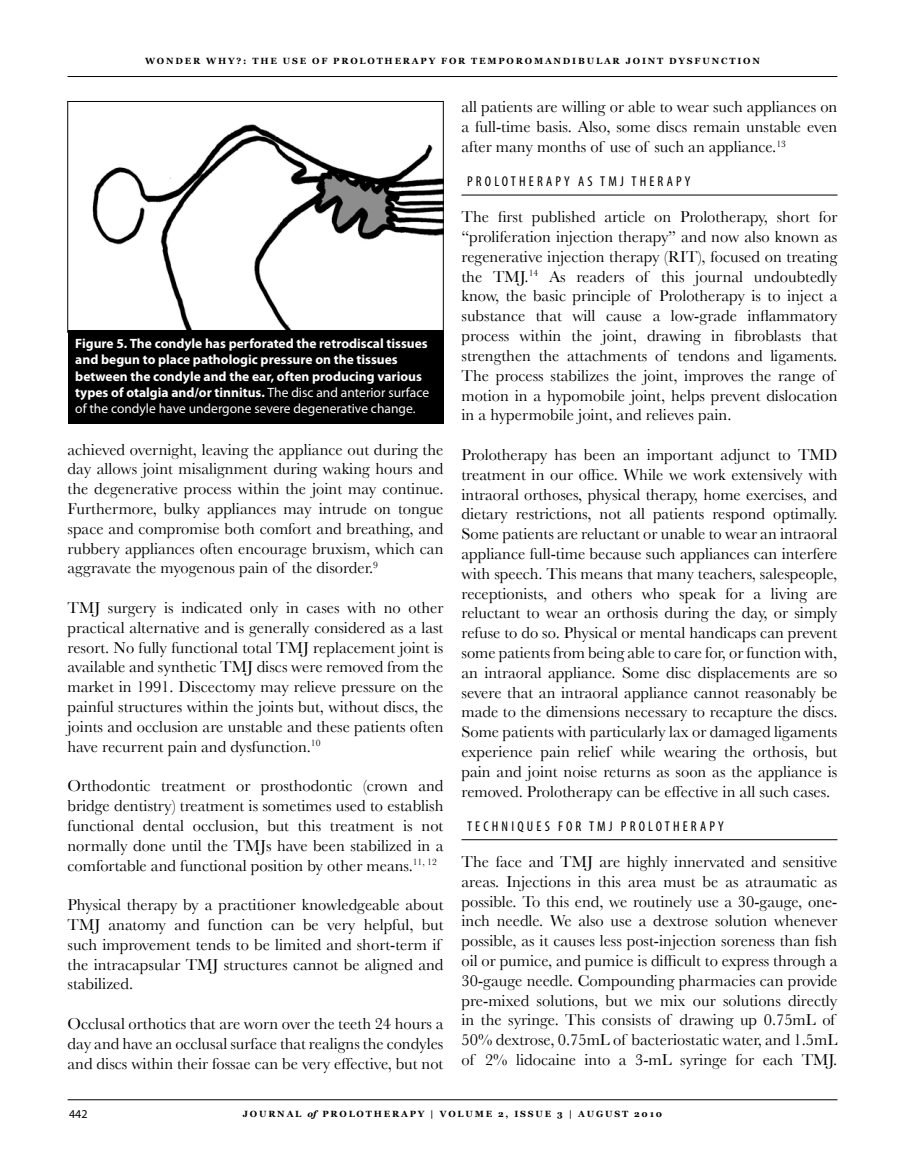
<style>
.page{position:relative;width:905px;height:1175px;background:#fff}
.page>*{position:absolute;margin:0;border:0;box-sizing:border-box;transform-origin:0 0}
.t1{font:16.5px/19.8px "Baskerville";color:#000;text-align:justify}
.t2{font:condensed 14.25px "Myriad Pro";letter-spacing:.22em;color:#000}
.t3{font:700 13.5px/16.2px "Myriad Pro";color:#fff}
.t4{font:12px "Myriad Pro";color:#000}
.t5{font:700 9px "Georgia";letter-spacing:.2em;color:#000}
.s1{font-weight:400}
.s2{font-style:italic}
</style>
<div class="page">
<hr style="left:68px;top:76px;width:769px;height:1px;background:#000">
<hr style="left:68px;top:1099px;width:769px;height:1px;background:#000">
<hr style="left:461px;top:195px;width:376px;height:1px;background:#000">
<hr style="left:461px;top:839px;width:376px;height:1px;background:#000">
<img style="left:92px;top:124px;width:349px;height:206px">
<div style="left:68px;top:330px;width:375px;height:94px;background:#000"></div>
<p class="t5" style="left:145px;top:56px;width:616px">WONDER WHY?: THE USE OF PROLOTHERAPY FOR TEMPOROMANDIBULAR JOINT DYSFUNCTION</p>
<p class="t3" style="left:75px;top:335px;width:355px">Figure 5. The condyle has perforated the retrodiscal tissues and begun to place pathologic pressure on the tissues between the condyle and the ear, often producing various types of otalgia and/or tinnitus. <span class="s1">The disc and anterior surface of the condyle have undergone severe degenerative change.</span></p>
<p class="t1" style="left:68px;top:439px;width:377px">achieved overnight, leaving the appliance out during the day allows joint misalignment during waking hours and the degenerative process within the joint may continue.<br>Furthermore, bulky appliances may intrude on tongue space and compromise both comfort and breathing, and rubbery appliances often encourage bruxism, which can aggravate the myogenous pain of the disorder.<sup>9</sup></p>
<p class="t1" style="left:68px;top:597px;width:377px">TMJ surgery is indicated only in cases with no other practical alternative and is generally considered as a last resort. No fully functional total TMJ replacement joint is available and synthetic TMJ discs were removed from the market in 1991. Discectomy may relieve pressure on the painful structures within the joints but, without discs, the joints and occlusion are unstable and these patients often have recurrent pain and dysfunction.<sup>10</sup></p>
<p class="t1" style="left:68px;top:776px;width:377px">Orthodontic treatment or prosthodontic (crown and bridge dentistry) treatment is sometimes used to establish functional dental occlusion, but this treatment is not normally done until the TMJs have been stabilized in a comfortable and functional position by other means.<sup>11,</sup> <sup>12</sup></p>
<p class="t1" style="left:68px;top:894px;width:377px;text-align:left">Physical therapy by a practitioner knowledgeable about TMJ anatomy and function can be very helpful, but such improvement tends to be limited and short-term if the intracapsular TMJ structures cannot be aligned and stabilized.</p>
<p class="t1" style="left:68px;top:1013px;width:377px">Occlusal orthotics that are worn over the teeth 24 hours a day and have an occlusal surface that realigns the condyles and discs within their fossae can be very effective, but not</p>
<p class="t1" style="left:461px;top:97px;width:377px">all patients are willing or able to wear such appliances on a full-time basis. Also, some discs remain unstable even after many months of use of such an appliance.<sup>13</sup></p>
<p class="t2" style="left:467px;top:173px;width:9px">PROLO</p>
<p class="t2" style="left:511px;top:173px;width:36px">TH ERAPY</p>
<p class="t2" style="left:578px;top:173px;width:89px">AS TMJ TH ERAPY</p>
<p class="t1" style="left:461px;top:207px;width:377px;text-align:left">The first published article on Prolotherapy, short for “proliferation injection therapy” and now also known as regenerative injection therapy (RIT), focused on treating the TMJ.<sup>14</sup> As readers of this journal undoubtedly know, the basic principle of Prolotherapy is to inject a substance that will cause a low-grade inflammatory process within the joint, drawing in fibroblasts that strengthen the attachments of tendons and ligaments.<br>The process stabilizes the joint, improves the range of motion in a hypomobile joint, helps prevent dislocation in a hypermobile joint, and relieves pain.</p>
<p class="t1" style="left:461px;top:444px;width:377px">Prolotherapy has been an important adjunct to TMD treatment in our office. While we work extensively with intraoral orthoses, physical therapy, home exercises, and dietary restrictions, not all patients respond optimally.<br>Some patients are reluctant or unable to wear an intraoral appliance full-time because such appliances can interfere with speech. This means that many teachers, salespeople, receptionists, and others who speak for a living are reluctant to wear an orthosis during the day, or simply refuse to do so. Physical or mental handicaps can prevent some patients from being able to care for, or function with, an intraoral appliance. Some disc displacements are so severe that an intraoral appliance cannot reasonably be made to the dimensions necessary to recapture the discs.<br>Some patients with particularly lax or damaged ligaments experience pain relief while wearing the orthosis, but pain and joint noise returns as soon as the appliance is removed. Prolotherapy can be effective in all such cases.</p>
<p class="t2" style="left:467px;top:817px;width:25px">TECHNI</p>
<p class="t2" style="left:517px;top:817px;width:113px">QU ES FOR TMJ PROLO</p>
<p class="t2" style="left:664px;top:817px;width:36px">TH ERAPY</p>
<p class="t1" style="left:461px;top:851px;width:377px;text-align:left">The face and TMJ are highly innervated and sensitive areas. Injections in this area must be as atraumatic as possible. To this end, we routinely use a 30-gauge, one&shy;inch needle. We also use a dextrose solution whenever possible, as it causes less post-injection soreness than fish oil or pumice, and pumice is difficult to express through a 30-gauge needle. Compounding pharmacies can provide pre-mixed solutions, but we mix our solutions directly in the syringe. This consists of drawing up 0.75mL of 50% dextrose, 0.75mL of bacteriostatic water, and 1.5mL of 2% lidocaine into a 3-mL syringe for each TMJ.</p>
<p class="t4" style="left:69px;top:1106px;width:20px">442</p>
<p class="t5" style="left:243px;top:1109px;width:421px">JOURNAL <span class="s2">of</span> PROLOTHERAPY | VOLUME 2, ISSUE 3 | AUGUST 2010</p>
</div>
